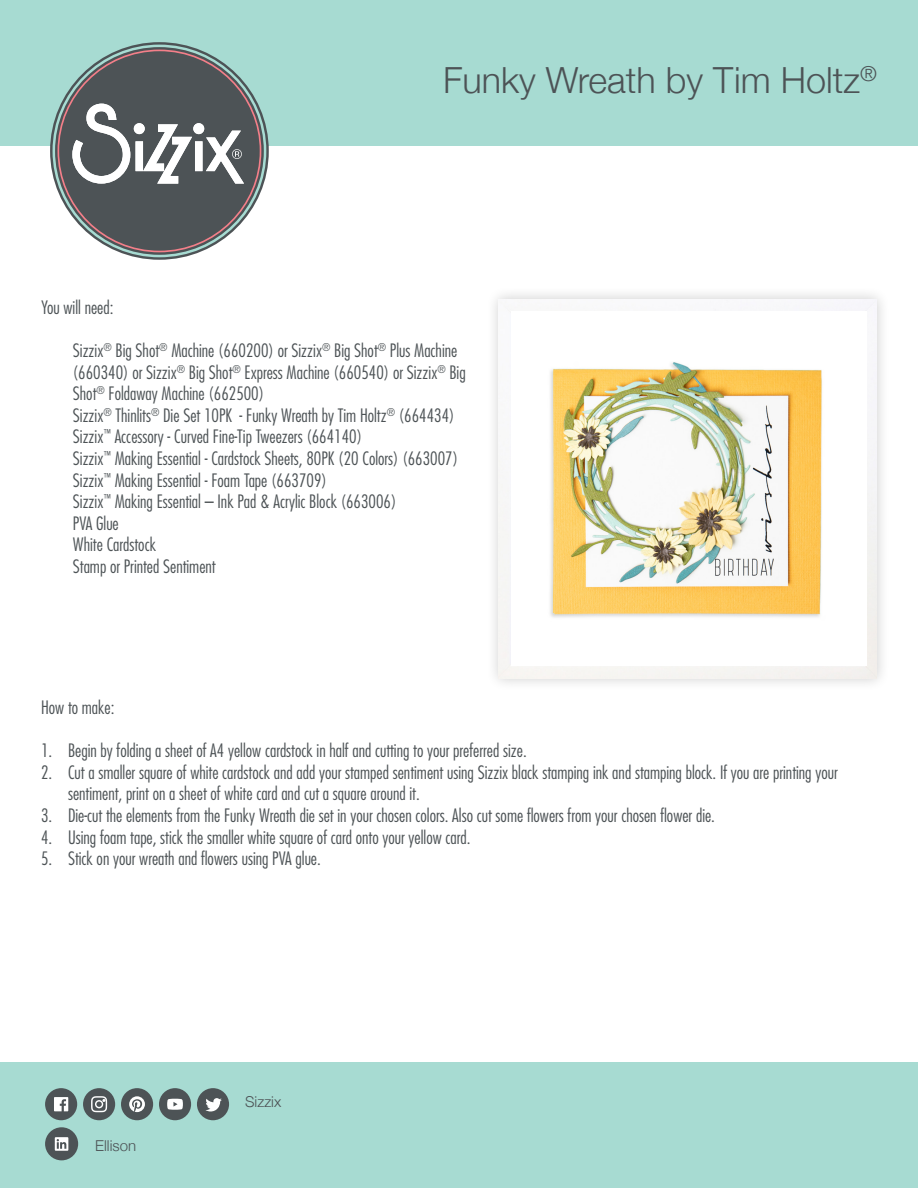
<style>
.page{position:relative;width:918px;height:1188px;background:#fff}
.page>*{position:absolute;margin:0;border:0;box-sizing:border-box;transform-origin:0 0}
.t1{font:300 36px "Helvetica Neue";color:#4d5356}
.t2{font:300 condensed 18px/21.6px "Futura";color:#4d5356}
.t3{font:300 15px "Helvetica Neue";color:#4d5356}
</style>
<div class="page">
<div style="left:0;top:0;width:918px;height:146px;background:#a7dbd2"></div>
<div style="left:0;top:1063px;width:918px;height:125px;background:#a7dbd2"></div>
<div style="left:485px;top:286px;width:405px;height:406px;background:#000;opacity:.2"></div>
<img style="left:499px;top:299px;width:378px;height:379px">
<img style="left:512px;top:311px;width:354px;height:355px">
<svg style="left:53px;top:45px;width:213px;height:212px"></svg>
<svg style="left:58px;top:50px;width:203px;height:202px"></svg>
<div style="left:197px;top:1088px;width:32px;height:32px;background:#4d5356;border-radius:50%"></div>
<svg style="left:205px;top:1098px;width:17px;height:13px"></svg>
<div style="left:83px;top:1088px;width:32px;height:32px;background:#4d5356;border-radius:50%"></div>
<svg style="left:91px;top:1096px;width:16px;height:16px"></svg>
<div style="left:159px;top:1088px;width:32px;height:32px;background:#4d5356;border-radius:50%"></div>
<svg style="left:167px;top:1099px;width:16px;height:11px"></svg>
<div style="left:121px;top:1088px;width:32px;height:32px;background:#4d5356;border-radius:50%"></div>
<svg style="left:129px;top:1096px;width:16px;height:16px"></svg>
<div style="left:45px;top:1088px;width:32px;height:32px;background:#4d5356;border-radius:50%"></div>
<svg style="left:54px;top:1097px;width:14px;height:14px"></svg>
<div style="left:45px;top:1127px;width:33px;height:33px;background:#4d5356;border-radius:50%"></div>
<svg style="left:55px;top:1137px;width:13px;height:14px"></svg>
<h1 class="t1" style="left:443px;top:51px;width:435px">Funky Wreath by Tim Holtz<sup>®</sup></h1>
<p class="t2" style="left:41px;top:296px;width:74px">You will need:</p>
<p class="t2" style="left:73px;top:339px;width:394px">Sizzix<sup>®</sup> Big Shot<sup>®</sup> Machine (660200) or Sizzix<sup>®</sup> Big Shot<sup>®</sup> Plus Machine (660340) or Sizzix<sup>®</sup> Big Shot<sup>®</sup> Express Machine (660540) or Sizzix<sup>®</sup> Big Shot<sup>®</sup> Foldaway Machine (662500)<br>Sizzix<sup>®</sup> Thinlits<sup>®</sup> Die Set 10PK - Funky Wreath by Tim Holtz<sup>®</sup> (664434)<br>Sizzix<sup>™</sup> Accessory - Curved Fine-Tip Tweezers (664140)<br>Sizzix<sup>™</sup> Making Essential - Cardstock Sheets, 80PK (20 Colors) (663007)<br>Sizzix<sup>™</sup> Making Essential - Foam Tape (663709)<br>Sizzix<sup>™</sup> Making Essential – Ink Pad &amp; Acrylic Block (663006)<br>PVA Glue<br>White Cardstock<br>Stamp or Printed Sentiment</p>
<p class="t2" style="left:41px;top:696px;width:75px">How to make:</p>
<p class="t2" style="left:41px;top:739px;width:487px">1. Begin by folding a sheet of A4 yellow cardstock in half and cutting to your preferred size.</p>
<p class="t2" style="left:68px;top:761px;width:771px;text-indent:-27px">2. Cut a smaller square of white cardstock and add your stamped sentiment using Sizzix black stamping ink and stamping block. If you are printing your sentiment, print on a sheet of white card and cut a square around it.</p>
<p class="t2" style="left:41px;top:804px;width:676px">3. Die-cut the elements from the Funky Wreath die set in your chosen colors. Also cut some flowers from your chosen flower die.</p>
<p class="t2" style="left:41px;top:826px;width:431px">4. Using foam tape, stick the smaller white square of card onto your yellow card.</p>
<p class="t2" style="left:41px;top:847px;width:281px">5. Stick on your wreath and flowers using PVA glue.</p>
<p class="t3" style="left:95px;top:1134px;width:42px">Ellison</p>
<p class="t3" style="left:245px;top:1090px;width:38px">Sizzix</p>
</div>
